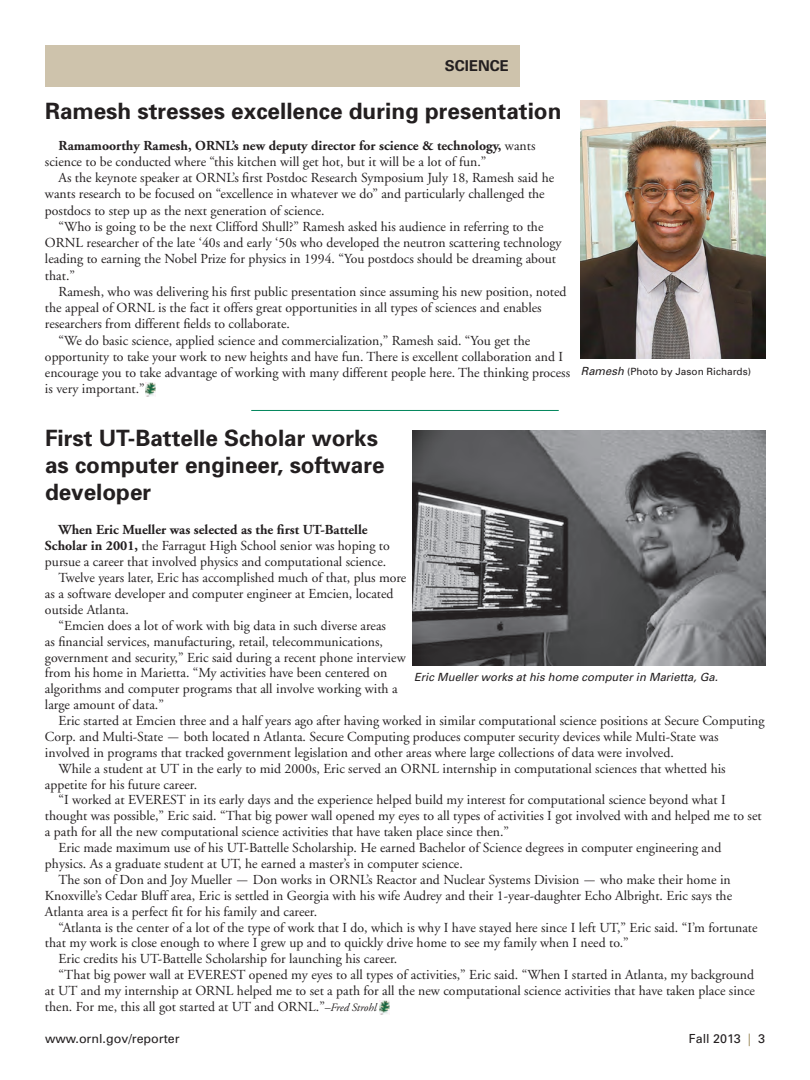
<style>
.page{position:relative;width:810px;height:1080px;background:#fff}
.page>*{position:absolute;margin:0;border:0;box-sizing:border-box;transform-origin:0 0}
.t1{font:700 22.5px/27px "Univers";color:#231f20}
.t2{font:700 15px "Univers";color:#231f20}
.t3{font:13.75px/16.2px "Adobe Garamond";color:#231f20}
.t4{font:700 13.75px "Adobe Garamond";color:#231f20}
.t5{font:12.5px "Univers";color:#231f20}
.t6{font:italic 11.25px "Univers";color:#231f20}
.t7{font:10px "Univers";color:#231f20}
.s1{font-weight:700}
.s2{font-style:italic;font-size:11.25px}
.s3{font-family:"Times"}
.s4{color:#968555}
</style>
<div class="page">
<div style="left:45px;top:45px;width:475px;height:41px;background:#cec3ac"></div>
<img style="left:379px;top:1001px;width:11px;height:14px">
<img style="left:413px;top:431px;width:353px;height:234px">
<img style="left:581px;top:101px;width:184px;height:258px">
<hr style="left:251px;top:410px;width:308px;height:1px;background:#00855b">
<img style="left:145px;top:382px;width:11px;height:15px">
<p class="t2" style="left:445px;top:57px;width:66px">SCIENCE</p>
<h1 class="t1" style="left:45px;top:97px;width:518px">Ramesh stresses excellence during presentation</h1>
<p class="t3" style="left:45px;top:138px;width:492px;text-indent:14px"><span class="s1">Ramamoorthy Ramesh, ORNL’s new deputy director for science &amp; technology,</span> wants science to be conducted where “this kitchen will get hot, but it will be a lot of fun.”</p>
<p class="t3" style="left:45px;top:170px;width:511px;text-indent:14px">As the keynote speaker at ORNL’s first Postdoc Research Symposium July 18, Ramesh said he wants research to be focused on “excellence in whatever we do” and particularly challenged the postdocs to step up as the next generation of science.</p>
<p class="t3" style="left:45px;top:219px;width:518px;text-indent:14px">“Who is going to be the next Clifford Shull?” Ramesh asked his audience in referring to the ORNL researcher of the late ‘40s and early ‘50s who developed the neutron scattering technology leading to earning the Nobel Prize for physics in 1994. “You postdocs should be dreaming about that.”</p>
<p class="t3" style="left:58px;top:284px;width:510px">Ramesh, who was delivering his first public presentation since assuming his new position, noted</p>
<p class="t3" style="left:45px;top:300px;width:498px">the appeal of ORNL is the fact it offers great opportunities in all types of sciences and enables</p>
<p class="t3" style="left:45px;top:316px;width:246px">researchers from different fields to collaborate.</p>
<p class="t3" style="left:58px;top:333px;width:473px">“We do basic science, applied science and commercialization,” Ramesh said. “You get the</p>
<p class="t3" style="left:45px;top:349px;width:520px">opportunity to take your work to new heights and have fun. There is excellent collaboration and I</p>
<p class="t3" style="left:45px;top:365px;width:527px">encourage you to take advantage of working with many different people here. The thinking process</p>
<p class="t3" style="left:45px;top:381px;width:101px">is very important.”</p>
<p class="t7" style="left:581px;top:365px;width:172px"><span class="s2">Ramesh</span> (Photo by Jason Richards)</p>
<h1 class="t1" style="left:45px;top:424px;width:341px">First UT-Battelle Scholar works as computer engineer, software developer</h1>
<p class="t4" style="left:58px;top:523px;width:311px">When Eric Mueller was selected as the first UT-Battelle</p>
<p class="t3" style="left:45px;top:538px;width:346px"><span class="s1">Scholar in 2001,</span> the Farragut High School senior was hoping to</p>
<p class="t3" style="left:45px;top:554px;width:343px">pursue a career that involved physics and computational science.</p>
<p class="t3" style="left:58px;top:570px;width:349px">Twelve years later, Eric has accomplished much of that, plus more</p>
<p class="t3" style="left:45px;top:586px;width:350px">as a software developer and computer engineer at Emcien, located</p>
<p class="t3" style="left:45px;top:602px;width:85px">outside Atlanta.</p>
<p class="t3" style="left:58px;top:618px;width:329px">“Emcien does a lot of work with big data in such diverse areas</p>
<p class="t3" style="left:45px;top:634px;width:339px">as financial services, manufacturing, retail, telecommunications,</p>
<p class="t3" style="left:45px;top:649px;width:362px">government and security,” Eric said during a recent phone interview</p>
<p class="t3" style="left:45px;top:665px;width:344px">from his home in Marietta. “My activities have been centered on</p>
<p class="t3" style="left:45px;top:681px;width:354px">algorithms and computer programs that all involve working with a</p>
<p class="t3" style="left:45px;top:697px;width:120px">large amount of data.”</p>
<p class="t3" style="left:58px;top:713px;width:708px">Eric started at Emcien three and a half years ago after having worked in similar computational science positions at Secure Computing</p>
<p class="t3" style="left:45px;top:729px;width:675px">Corp. and Multi-State <span class="s3">—</span> both located n Atlanta. Secure Computing produces computer security devices while Multi-State was</p>
<p class="t3" style="left:45px;top:745px;width:630px">involved in programs that tracked government legislation and other areas where large collections of data were involved.</p>
<p class="t3" style="left:58px;top:761px;width:669px">While a student at UT in the early to mid 2000s, Eric served an ORNL internship in computational sciences that whetted his</p>
<p class="t3" style="left:45px;top:776px;width:154px">appetite for his future career.</p>
<p class="t3" style="left:58px;top:792px;width:669px">“I worked at EVEREST in its early days and the experience helped build my interest for computational science beyond what I</p>
<p class="t3" style="left:45px;top:808px;width:718px">thought was possible,” Eric said. “That big power wall opened my eyes to all types of activities I got involved with and helped me to set</p>
<p class="t3" style="left:45px;top:824px;width:466px">a path for all the new computational science activities that have taken place since then.”</p>
<p class="t3" style="left:58px;top:840px;width:664px">Eric made maximum use of his UT-Battelle Scholarship. He earned Bachelor of Science degrees in computer engineering and</p>
<p class="t3" style="left:45px;top:856px;width:419px">physics. As a graduate student at UT, he earned a master’s in computer science.</p>
<p class="t3" style="left:58px;top:872px;width:674px">The son of Don and Joy Mueller <span class="s3">—</span> Don works in ORNL’s Reactor and Nuclear Systems Division <span class="s3">—</span> who make their home in</p>
<p class="t3" style="left:45px;top:888px;width:689px">Knoxville’s Cedar Bluff area, Eric is settled in Georgia with his wife Audrey and their 1-year-daughter Echo Albright. Eric says the</p>
<p class="t3" style="left:45px;top:904px;width:274px">Atlanta area is a perfect fit for his family and career.</p>
<p class="t3" style="left:58px;top:919px;width:701px">“Atlanta is the center of a lot of the type of work that I do, which is why I have stayed here since I left UT,” Eric said. “I’m fortunate</p>
<p class="t3" style="left:45px;top:935px;width:585px">that my work is close enough to where I grew up and to quickly drive home to see my family when I need to.”</p>
<p class="t3" style="left:58px;top:951px;width:340px">Eric credits his UT-Battelle Scholarship for launching his career.</p>
<p class="t3" style="left:58px;top:967px;width:697px">“That big power wall at EVEREST opened my eyes to all types of activities,” Eric said. “When I started in Atlanta, my background</p>
<p class="t3" style="left:45px;top:983px;width:712px">at UT and my internship at ORNL helped me to set a path for all the new computational science activities that have taken place since</p>
<p class="t3" style="left:45px;top:999px;width:333px">then. For me, this all got started at UT and ORNL.”<span class="s2">–Fred Strohl</span></p>
<p class="t6" style="left:414px;top:670px;width:305px">Eric Mueller works at his home computer in Marietta, Ga.</p>
<p class="t5" style="left:45px;top:1031px;width:136px">www. ornl.gov/reporter</p>
<p class="t5" style="left:689px;top:1031px;width:78px">Fall 2013 <span class="s4">|</span> 3</p>
</div>
